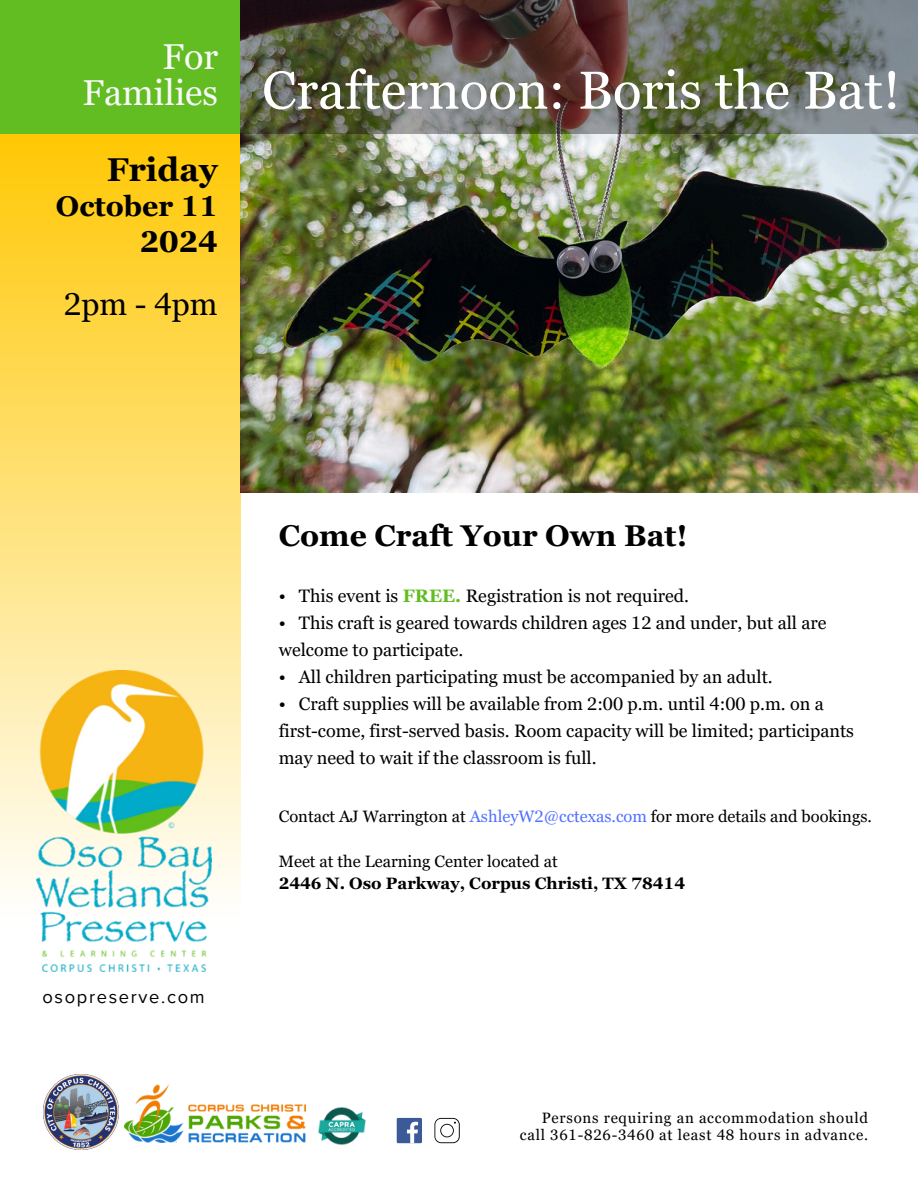
<style>
.page{position:relative;width:918px;height:1188px;background:#fff}
.page>*{position:absolute;margin:0;border:0;box-sizing:border-box;transform-origin:0 0}
.t1{font:53.25px "Georgia Pro";color:#fff}
.t2{font:36px/36px "Georgia Pro";color:#f8f8f8;text-align:right}
.t3{font:700 33px "Georgia Pro";color:#000}
.t4{font:31.5px "Georgia Pro";color:#000}
.t5{font:700 30px "Georgia Pro";color:#000}
.t6{font:700 28.5px "Georgia Pro";color:#000}
.t7{font:18.3px "Proxima Nova";letter-spacing:.09em;color:#000}
.t8{font:18px/27px "Georgia Pro";color:#000}
.t9{font:700 16.5px/22.5px "Georgia Pro";color:#000}
.t10{font:16.5px "Georgia Pro";color:#000}
.t11{font:15px "Georgia Pro";letter-spacing:.05em;color:#000}
.s1{font-weight:700;color:#61bd21}
.s2{color:#5271ff}
.s3{font-weight:400}
</style>
<div class="page">
<div style="left:0;top:125px;width:240px;height:801px;background:linear-gradient(to bottom,#fdc702,#fff)"></div>
<div style="left:0;top:0;width:240px;height:133px;background:#61bd21"></div>
<img style="left:318px;top:1107px;width:47px;height:38px">
<img style="left:125px;top:1085px;width:181px;height:57px">
<img style="left:43px;top:1074px;width:75px;height:76px">
<div style="left:397px;top:1118px;width:25px;height:25px;background:#3d5a98"></div>
<svg style="left:407px;top:1122px;width:11px;height:21px"></svg>
<svg style="left:434px;top:1118px;width:26px;height:25px"></svg>
<img style="left:36px;top:670px;width:176px;height:302px">
<img style="left:240px;top:133px;width:678px;height:360px">
<img style="left:240px;top:0;width:678px;height:133px">
<h5 class="t2" style="left:83px;top:39px;width:137px">For<br>Families</h5>
<p class="t3" style="left:107px;top:151px;width:113px">Friday</p>
<p class="t6" style="left:56px;top:190px;width:163px">October 11</p>
<p class="t5" style="left:140px;top:224px;width:80px">2024</p>
<p class="t4" style="left:64px;top:286px;width:155px">2pm - 4pm</p>
<h5 class="t1" style="left:262px;top:60px;width:640px">Crafternoon: Boris the Bat!</h5>
<p class="t7" style="left:43px;top:986px;width:164px">osopreserve.com</p>
<h3 class="t5" style="left:279px;top:519px;width:410px">Come Craft Your Own Bat!</h3>
<h5 class="t8" style="left:279px;top:583px;width:412px">• This event is <span class="s1">FREE.</span> Registration is not required.</h5>
<h5 class="t8" style="left:279px;top:610px;width:549px">• This craft is geared towards children ages 12 and under, but all are welcome to participate.</h5>
<h5 class="t8" style="left:279px;top:664px;width:495px">• All children participating must be accompanied by an adult.</h5>
<h5 class="t8" style="left:279px;top:691px;width:577px">• Craft supplies will be available from 2:00 p.m. until 4:00 p.m. on a first-come, first-served basis. Room capacity will be limited; participants may need to wait if the classroom is full.</h5>
<p class="t10" style="left:279px;top:807px;width:595px">Contact AJ Warrington at <span class="s2">AshleyW2@cctexas.com</span> for more details and bookings.</p>
<p class="t9" style="left:279px;top:850px;width:408px"><span class="s3">Meet at the Learning Center located at<br></span>2446 N. Oso Parkway, Corpus Christi, TX 78414</p>
<p class="t11" style="left:542px;top:1109px;width:328px">Persons requiring an accommodation should</p>
<h1 class="t11" style="left:520px;top:1126px;width:350px">call 361-826-3460 at least 48 hours in advance.</h1>
</div>
